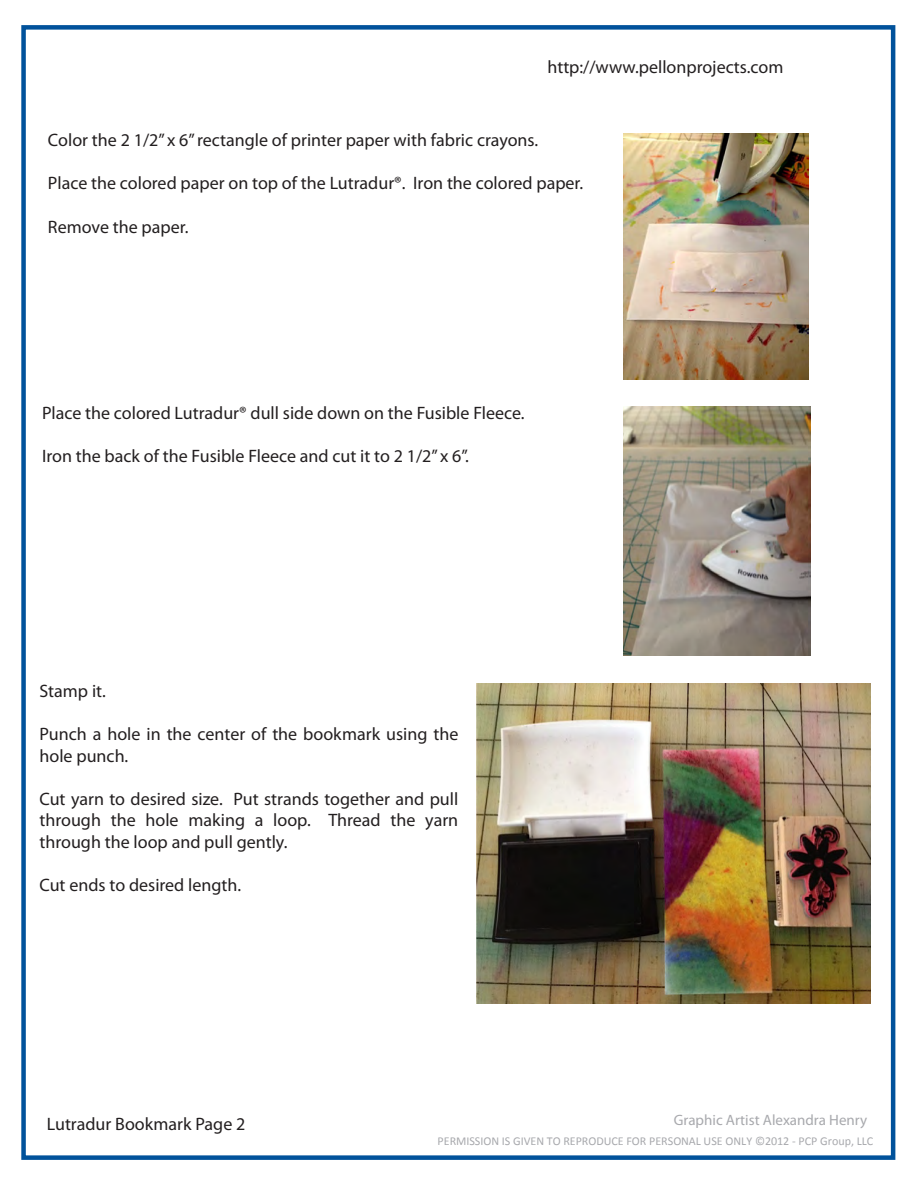
<style>
.page{position:relative;width:918px;height:1188px;background:#fff}
.page>*{position:absolute;margin:0;border:0;box-sizing:border-box;transform-origin:0 0}
.t1{font:18px/21.6px "Myriad Pro";color:#231f20}
.t2{font:15px "Myriad Pro";color:#a8a9ad}
.t3{font:12px "Calibri";color:#a8a9ad}
</style>
<div class="page">
<div style="left:21px;top:25px;width:874px;height:1135px;border:4px solid #01529b"></div>
<img style="left:624px;top:134px;width:184px;height:246px">
<img style="left:624px;top:406px;width:187px;height:250px">
<img style="left:477px;top:684px;width:394px;height:319px">
<p class="t1" style="left:547px;top:56px;width:237px">http://www.pellonprojects.com</p>
<p class="t1" style="left:48px;top:129px;width:492px">Color the 2 1/2” x 6” rectangle of printer paper with fabric crayons.</p>
<p class="t1" style="left:48px;top:172px;width:537px">Place the colored paper on top of the Lutradur®. Iron the colored paper.</p>
<p class="t1" style="left:48px;top:216px;width:142px">Remove the paper.</p>
<p class="t1" style="left:42px;top:402px;width:484px">Place the colored Lutradur® dull side down on the Fusible Fleece.</p>
<p class="t1" style="left:42px;top:445px;width:428px">Iron the back of the Fusible Fleece and cut it to 2 1/2” x 6”.</p>
<p class="t1" style="left:40px;top:680px;width:68px">Stamp it.</p>
<p class="t1" style="left:40px;top:723px;width:420px">Punch a hole in the center of the bookmark using the hole punch.</p>
<p class="t1" style="left:40px;top:788px;width:420px;text-align:justify">Cut yarn to desired size. Put strands together and pull through the hole making a loop. Thread the yarn through the loop and pull gently.</p>
<p class="t1" style="left:40px;top:874px;width:203px">Cut ends to desired length.</p>
<p class="t1" style="left:47px;top:1112px;width:200px">Lutradur Bookmark Page 2</p>
<p class="t2" style="left:674px;top:1111px;width:195px">Graphic Artist Alexandra Henry</p>
<p class="t3" style="left:437px;top:1133px;width:437px">PERMISSION IS GIVEN TO REPRODUCE FOR PERSONAL USE ONLY ©2012 - PCP Group, LLC</p>
</div>
